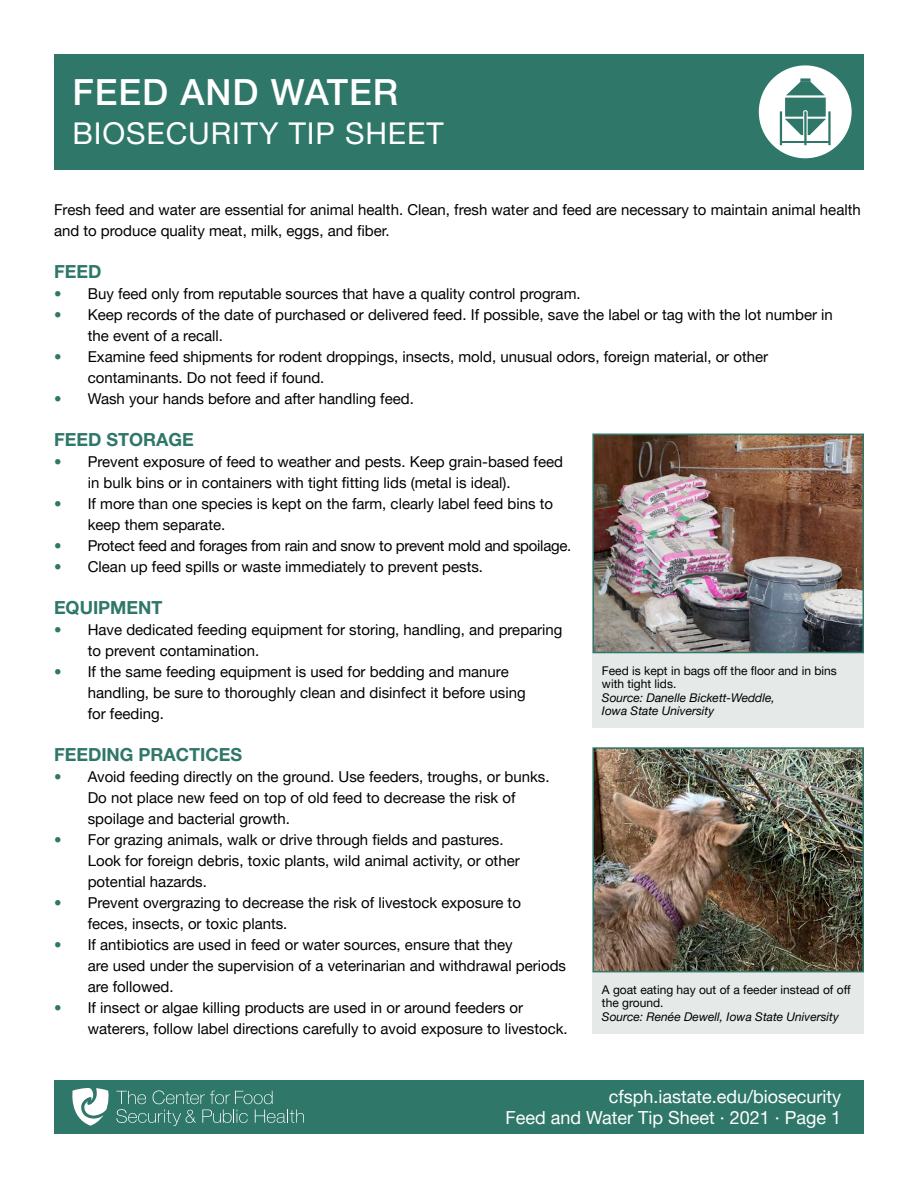
<style>
.page{position:relative;width:918px;height:1188px;background:#fff}
.page>*{position:absolute;margin:0;border:0;box-sizing:border-box;transform-origin:0 0}
.H1_-_Title{font:500 36px "Helvetica Neue LT Pro";letter-spacing:.03em;color:#fff}
.H1_-_Title_Subhead{font:30px "Helvetica Neue LT Pro";letter-spacing:.03em;color:#fff}
.t1{font:18px/21px "Helvetica Neue LT Pro";color:#fff;text-align:right}
.H2_-_Heading{font:700 18px "Helvetica Neue LT Pro";color:#2f7769}
.Body_Text{font:15px/21px "Helvetica Neue LT Pro";color:#000}
.Body_Text-2{font:15px "Helvetica Neue LT Pro";letter-spacing:-.02em;color:#000}
.t2{font:12px/13.5px "Helvetica Neue LT Pro";color:#000}
.t3{font:italic 12px/13.5px "Helvetica Neue LT Pro";color:#000}
.s1{color:#2f7769}
</style>
<div class="page">
<div style="left:592px;top:747px;width:272px;height:287px;background:#e5eae8"></div>
<div style="left:592px;top:434px;width:272px;height:294px;background:#e5eae8"></div>
<div style="left:54px;top:1080px;width:810px;height:54px;background:#2f7769"></div>
<div style="left:54px;top:54px;width:810px;height:116px;background:#2f7769"></div>
<div style="left:759px;top:65px;width:93px;height:93px;background:#fff;border-radius:50%"></div>
<hr style="left:780px;top:111px;width:2px;height:34px;background:#2f7769">
<hr style="left:781px;top:141px;width:48px;height:2px;background:#2f7769">
<hr style="left:804px;top:111px;width:3px;height:34px;background:#2f7769">
<hr style="left:828px;top:111px;width:3px;height:34px;background:#2f7769">
<svg style="left:785px;top:78px;width:41px;height:57px"></svg>
<svg style="left:116px;top:1090px;width:188px;height:36px"></svg>
<svg style="left:72px;top:1088px;width:37px;height:38px"></svg>
<img style="left:595px;top:437px;width:266px;height:213px">
<div style="left:592px;top:434px;width:272px;height:219px;border:2px solid #2f7769"></div>
<img style="left:595px;top:750px;width:266px;height:219px">
<div style="left:592px;top:747px;width:272px;height:225px;border:2px solid #2f7769"></div>
<h1 class="H1_-_Title" style="left:72px;top:71px;width:327px">FEED AND WATER</h1>
<h1 class="H1_-_Title_Subhead" style="left:72px;top:115px;width:373px">BIOSECURITY TIP SHEET</h1>
<p class="Body_Text" style="left:54px;top:199px;width:808px">Fresh feed and water are essential for animal health. Clean, fresh water and feed are necessary to maintain animal health and to produce quality meat, milk, eggs, and fiber.</p>
<h2 class="H2_-_Heading" style="left:54px;top:261px;width:49px">FEED</h2>
<p class="Body_Text" style="left:54px;top:283px;width:528px"><span class="s1">•</span> Buy feed only from reputable sources that have a quality control program.</p>
<p class="Body_Text" style="left:88px;top:304px;width:747px;text-indent:-34px"><span class="s1">•</span> Keep records of the date of purchased or delivered feed. If possible, save the label or tag with the lot number in the event of a recall.</p>
<p class="Body_Text" style="left:88px;top:346px;width:682px;text-indent:-34px"><span class="s1">•</span> Examine feed shipments for rodent droppings, insects, mold, unusual odors, foreign material, or other contaminants. Do not feed if found.</p>
<p class="Body_Text" style="left:54px;top:388px;width:361px"><span class="s1">•</span> Wash your hands before and after handling feed.</p>
<h2 class="H2_-_Heading" style="left:54px;top:429px;width:141px">FEED STORAGE</h2>
<p class="Body_Text" style="left:88px;top:451px;width:477px;text-indent:-34px"><span class="s1">•</span> Prevent exposure of feed to weather and pests. Keep grain-based feed in bulk bins or in containers with tight fitting lids (metal is ideal).</p>
<p class="Body_Text" style="left:88px;top:493px;width:467px;text-indent:-34px"><span class="s1">•</span> If more than one species is kept on the farm, clearly label feed bins to keep them separate.</p>
<p class="Body_Text-2" style="left:54px;top:537px;width:519px"><span class="s1">•</span> Protect feed and forages from rain and snow to prevent mold and spoilage.</p>
<p class="Body_Text" style="left:54px;top:556px;width:431px"><span class="s1">•</span> Clean up feed spills or waste immediately to prevent pests.</p>
<h2 class="H2_-_Heading" style="left:54px;top:597px;width:110px">EQUIPMENT</h2>
<p class="Body_Text" style="left:88px;top:619px;width:476px;text-indent:-34px"><span class="s1">•</span> Have dedicated feeding equipment for storing, handling, and preparing to prevent contamination.</p>
<p class="Body_Text" style="left:88px;top:661px;width:439px;text-indent:-34px"><span class="s1">•</span> If the same feeding equipment is used for bedding and manure handling, be sure to thoroughly clean and disinfect it before using for feeding.</p>
<h2 class="H2_-_Heading" style="left:54px;top:744px;width:190px">FEEDING PRACTICES</h2>
<p class="Body_Text" style="left:88px;top:766px;width:463px;text-indent:-34px"><span class="s1">•</span> Avoid feeding directly on the ground. Use feeders, troughs, or bunks.<br>Do not place new feed on top of old feed to decrease the risk of spoilage and bacterial growth.</p>
<p class="Body_Text" style="left:88px;top:829px;width:433px;text-indent:-34px"><span class="s1">•</span> For grazing animals, walk or drive through fields and pastures.<br>Look for foreign debris, toxic plants, wild animal activity, or other potential hazards.</p>
<p class="Body_Text" style="left:88px;top:892px;width:435px;text-indent:-34px"><span class="s1">•</span> Prevent overgrazing to decrease the risk of livestock exposure to feces, insects, or toxic plants.</p>
<p class="Body_Text" style="left:88px;top:934px;width:480px;text-indent:-34px"><span class="s1">•</span> If antibiotics are used in feed or water sources, ensure that they<br>are used under the supervision of a veterinarian and withdrawal periods are followed.</p>
<p class="Body_Text" style="left:88px;top:997px;width:481px;text-indent:-34px"><span class="s1">•</span> If insect or algae killing products are used in or around feeders or waterers, follow label directions carefully to avoid exposure to livestock.</p>
<p class="t2" style="left:602px;top:663px;width:236px">Feed is kept in bags off the floor and in bins with tight lids.</p>
<p class="t3" style="left:602px;top:690px;width:174px">Source: Danelle Bickett-Weddle,<br>Iowa State University</p>
<p class="t2" style="left:602px;top:982px;width:250px">A goat eating hay out of a feeder instead of off the ground.</p>
<p class="t3" style="left:602px;top:1009px;width:238px">Source: Renée Dewell, Iowa State University</p>
<p class="t1" style="left:506px;top:1086px;width:337px">cfsph.iastate.edu/biosecurity<br>Feed and Water Tip Sheet · 2021 · Page 1</p>
</div>
